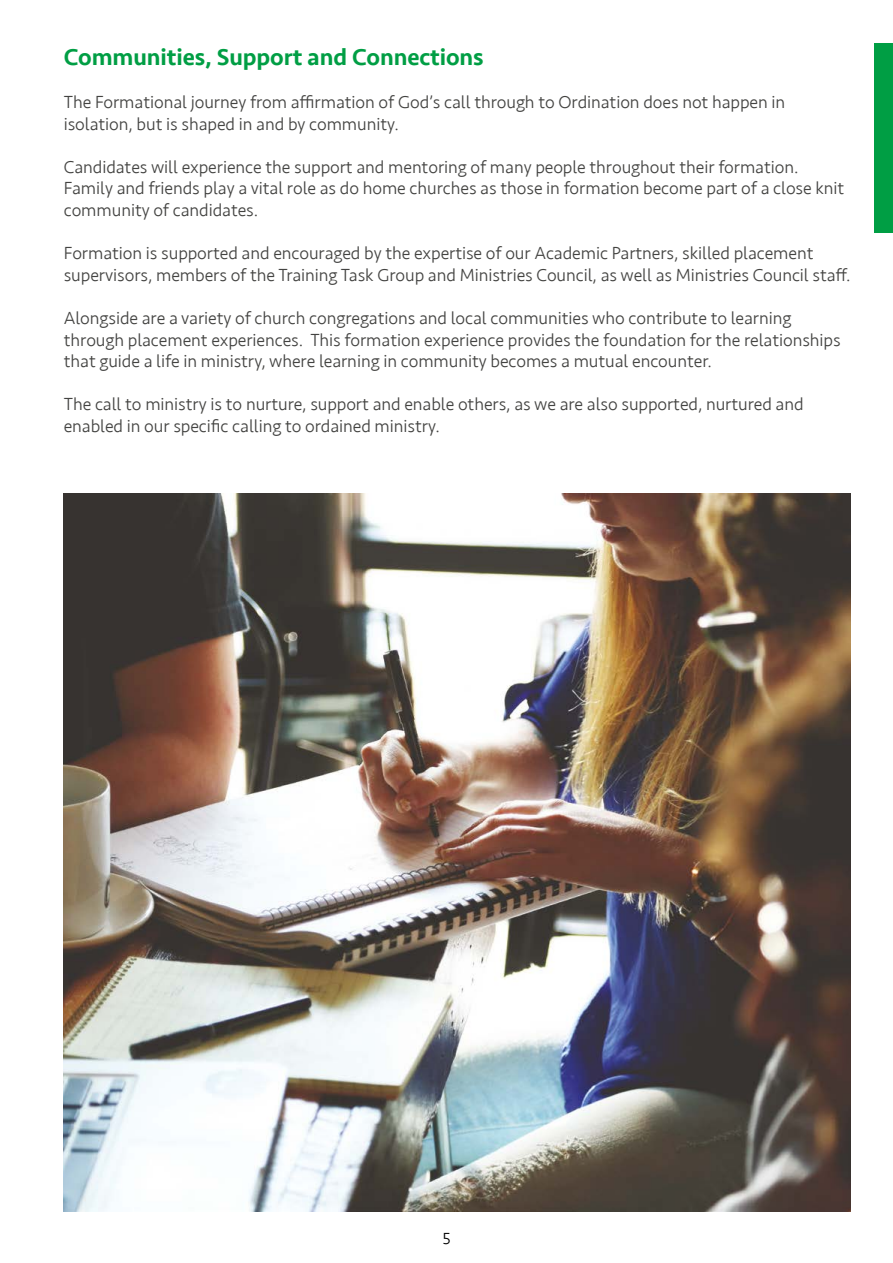
<style>
.page{position:relative;width:893px;height:1263px;background:#fff}
.page>*{position:absolute;margin:0;border:0;box-sizing:border-box;transform-origin:0 0}
.t1{font:500 24px "Seravek";letter-spacing:-.005em;color:#009e44}
.t2{font:300 18px/21.6px "Seravek";letter-spacing:-.005em;color:#434341}
.t3{font:300 16.5px "Seravek";color:#000}
</style>
<div class="page">
<div style="left:875px;top:44px;width:18px;height:189px;background:#009e44"></div>
<img style="left:64px;top:494px;width:786px;height:718px">
<h1 class="t1" style="left:64px;top:42px;width:421px">Communities, Support and Connections</h1>
<p class="t2" style="left:64px;top:91px;width:723px">The Formational journey from affirmation of God’s call through to Ordination does not happen in isolation, but is shaped in and by community.</p>
<p class="t2" style="left:64px;top:156px;width:782px">Candidates will experience the support and mentoring of many people throughout their formation.<br>Family and friends play a vital role as do home churches as those in formation become part of a close knit community of candidates.</p>
<p class="t2" style="left:64px;top:243px;width:788px">Formation is supported and encouraged by the expertise of our Academic Partners, skilled placement supervisors, members of the Training Task Group and Ministries Council, as well as Ministries Council staff.</p>
<p class="t2" style="left:64px;top:307px;width:778px">Alongside are a variety of church congregations and local communities who contribute to learning through placement experiences. This formation experience provides the foundation for the relationships that guide a life in ministry, where learning in community becomes a mutual encounter.</p>
<p class="t2" style="left:64px;top:394px;width:741px">The call to ministry is to nurture, support and enable others, as we are also supported, nurtured and enabled in our specific calling to ordained ministry.</p>
<p class="t3" style="left:442px;top:1229px;width:10px">5</p>
</div>
